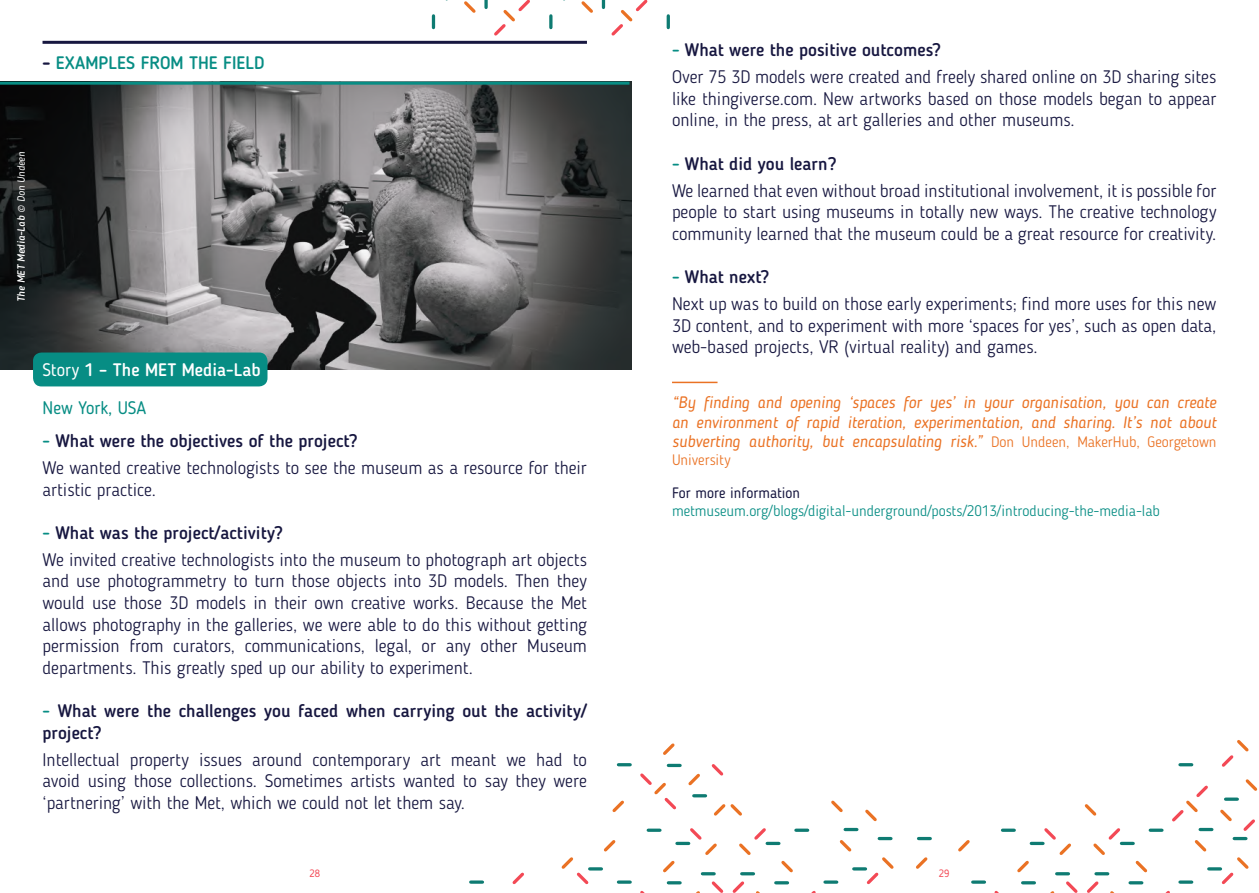
<style>
.page{position:relative;width:1259px;height:893px;background:#fff}
.page>*{position:absolute;margin:0;border:0;box-sizing:border-box;transform-origin:0 0}
.t1{font:300 18px/21.6px "Blogger Sans";color:#171740}
.t2{font:500 18px/21.6px "Blogger Sans";color:#171740}
.t3{font:500 18px "Blogger Sans";color:#fff}
.t4{font:500 18px "Blogger Sans";color:#078d84}
.t5{font:18px "Blogger Sans";color:#078d84}
.t6{font:italic 16.5px/19.8px "Blogger Sans";color:#ea7224;text-align:justify}
.t7{font:300 15px "Blogger Sans";color:#078d84}
.t8{font:15px "Blogger Sans";color:#171740}
.t9{font:300 15px "Blogger Sans";color:#ea7224}
.t10{font:italic 500 10.5px "Blogger Sans";color:#fff}
.t11{font:10.5px "Blogger Sans";color:#f34955}
.s1{font-weight:700;color:#171740}
.s2{font-weight:400}
.s3{font-weight:500;color:#078d84}
.s4{font-weight:500}
.s5{color:#078d84}
.s6{font-weight:300;font-style:normal;font-size:15px}
</style>
<div class="page">
<img style="left:0;top:82px;width:631px;height:287px">
<svg style="left:666px;top:16px;width:4px;height:12px"></svg>
<svg style="left:581px;top:0;width:67px;height:36px"></svg>
<svg style="left:549px;top:16px;width:3px;height:12px"></svg>
<svg style="left:464px;top:0;width:66px;height:36px"></svg>
<svg style="left:432px;top:16px;width:3px;height:12px"></svg>
<hr style="left:43px;top:41px;width:544px;height:3px;background:#171740">
<hr style="left:0;top:82px;width:629px;height:3px;background:#078d84">
<div style="left:33px;top:352px;width:234px;height:34px;background:#078d84;border-radius:9px"></div>
<svg style="left:1180px;top:763px;width:11px;height:3px"></svg>
<svg style="left:1221px;top:740px;width:28px;height:27px"></svg>
<svg style="left:918px;top:837px;width:12px;height:3px"></svg>
<svg style="left:958px;top:840px;width:12px;height:12px"></svg>
<svg style="left:972px;top:880px;width:12px;height:4px"></svg>
<svg style="left:916px;top:857px;width:12px;height:12px"></svg>
<svg style="left:831px;top:800px;width:46px;height:31px"></svg>
<svg style="left:825px;top:880px;width:11px;height:4px"></svg>
<svg style="left:837px;top:837px;width:57px;height:48px"></svg>
<svg style="left:994px;top:779px;width:264px;height:114px"></svg>
<svg style="left:618px;top:763px;width:12px;height:3px"></svg>
<svg style="left:612px;top:800px;width:12px;height:12px"></svg>
<svg style="left:618px;top:880px;width:12px;height:4px"></svg>
<svg style="left:561px;top:840px;width:57px;height:45px"></svg>
<svg style="left:471px;top:880px;width:11px;height:4px"></svg>
<svg style="left:512px;top:872px;width:12px;height:12px"></svg>
<svg style="left:640px;top:828px;width:176px;height:65px"></svg>
<svg style="left:640px;top:743px;width:102px;height:73px"></svg>
<hr style="left:672px;top:382px;width:45px;height:1px;background:#ea7224">
<p class="t4" style="left:43px;top:52px;width:223px"><span class="s1">-</span> EXAMPLES FROM THE FIELD</p>
<p class="t10" style="left:15px;top:302px;width:152px;rotate:-90deg">The MET Media-Lab <span class="s2">© Don Undeen</span></p>
<p class="t3" style="left:42px;top:359px;width:220px"><span class="s2">Story</span> 1 – The MET Media-Lab</p>
<p class="t5" style="left:43px;top:397px;width:105px">New York, USA</p>
<p class="t1" style="left:43px;top:427px;width:546px;line-height:27px"><span class="s3">-</span> <span class="s4">What were the objectives of the project?<br></span>We wanted creative technologists to see the museum as a resource for their</p>
<p class="t1" style="left:43px;top:478px;width:115px">artistic practice.</p>
<p class="t1" style="left:43px;top:519px;width:546px;line-height:27px"><span class="s3">-</span> <span class="s4">What was the project/activity?<br></span>We invited creative technologists into the museum to photograph art objects</p>
<p class="t1" style="left:43px;top:570px;width:546px;text-align:justify">and use photogrammetry to turn those objects into 3D models. Then they would use those 3D models in their own creative works. Because the Met allows photography in the galleries, we were able to do this without getting permission from curators, communications, legal, or any other Museum departments. This greatly sped up our ability to experiment.</p>
<p class="t2" style="left:43px;top:700px;width:546px"><span class="s5">-</span> What were the challenges you faced when carrying out the activity/ project?</p>
<p class="t1" style="left:43px;top:748px;width:546px;text-align:justify">Intellectual property issues around contemporary art meant we had to avoid using those collections. Sometimes artists wanted to say they were ‘partnering’ with the Met, which we could not let them say.</p>
<p class="t11" style="left:309px;top:867px;width:12px">28</p>
<p class="t1" style="left:672px;top:36px;width:546px;line-height:27px"><span class="s3">-</span> <span class="s4">What were the positive outcomes?<br></span>Over 75 3D models were created and freely shared online on 3D sharing sites</p>
<p class="t1" style="left:672px;top:88px;width:546px">like thingiverse.com. New artworks based on those models began to appear online, in the press, at art galleries and other museums.</p>
<p class="t1" style="left:672px;top:150px;width:546px;line-height:27px"><span class="s3">-</span> <span class="s4">What did you learn?<br></span>We learned that even without broad institutional involvement, it is possible for</p>
<p class="t1" style="left:672px;top:201px;width:546px">people to start using museums in totally new ways. The creative technology community learned that the museum could be a great resource for creativity.</p>
<p class="t1" style="left:672px;top:263px;width:546px;line-height:27px"><span class="s3">-</span> <span class="s4">What next?<br></span>Next up was to build on those early experiments; find more uses for this new</p>
<p class="t1" style="left:672px;top:315px;width:546px">3D content, and to experiment with more ‘spaces for yes’, such as open data, web-based projects, VR (virtual reality) and games.</p>
<p class="t6" style="left:672px;top:392px;width:546px">“By finding and opening ‘spaces for yes’ in your organisation, you can create an environment of rapid iteration, experimentation, and sharing. It’s not about subverting authority, but encapsulating risk.” <span class="s6">Don Undeen, MakerHub, Georgetown</span></p>
<p class="t9" style="left:672px;top:451px;width:60px">University</p>
<p class="t8" style="left:672px;top:484px;width:130px">For more information</p>
<p class="t7" style="left:672px;top:502px;width:489px">metmuseum.org/blogs/digital-underground/posts/2013/introducing-the-media-lab</p>
<p class="t11" style="left:939px;top:867px;width:12px">29</p>
</div>
